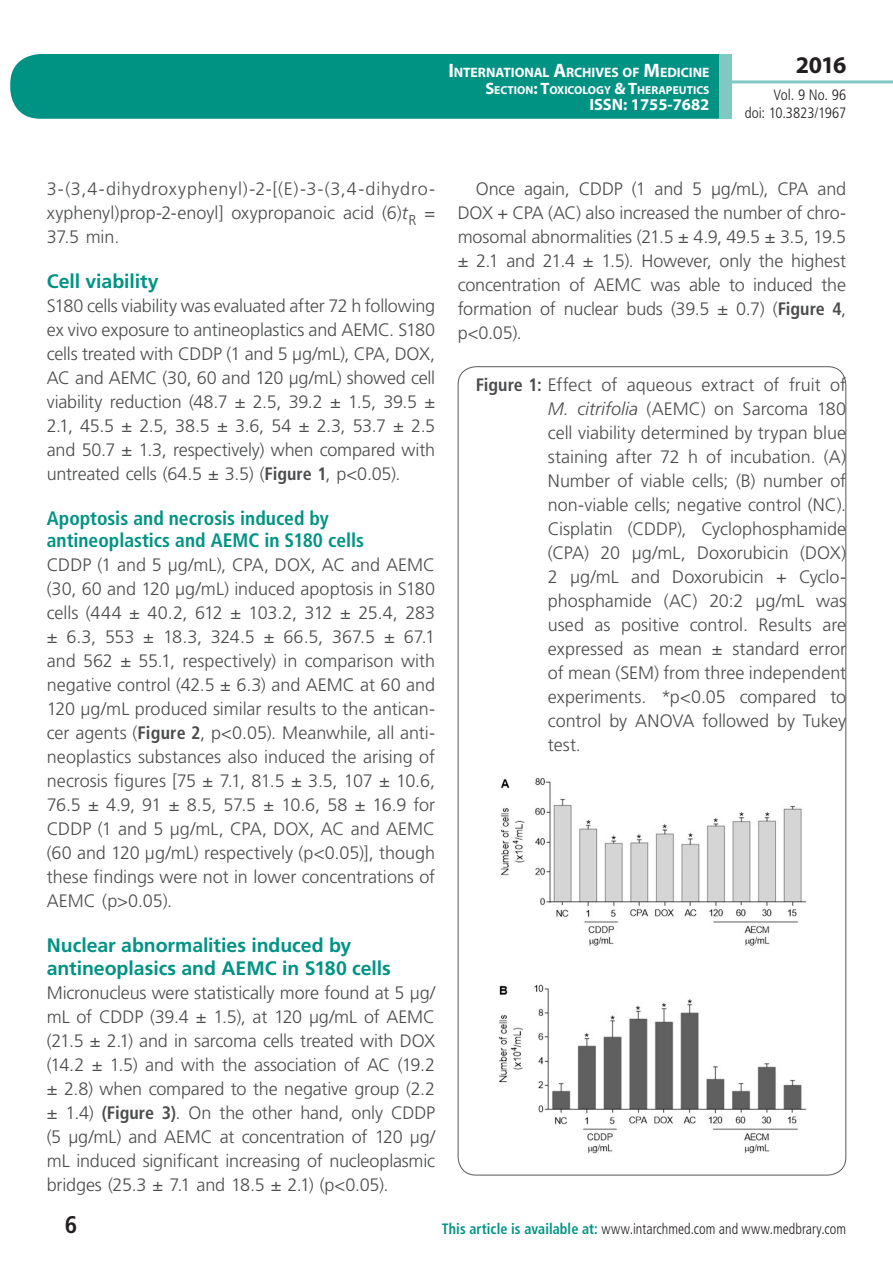
<style>
.page{position:relative;width:893px;height:1263px;background:#fff}
.page>*{position:absolute;margin:0;border:0;box-sizing:border-box;transform-origin:0 0}
.t1{font:700 24px "Myriad Pro";color:#231f20}
.t2{font:700 condensed 24px "Frutiger LT Std";color:#231f20}
.t3{font:700 19.5px/22.5px "Frutiger LT Std";letter-spacing:-.005em;color:#009384}
.t4{font:700 condensed 19.5px/22.5px "Frutiger LT Std";color:#009384}
.t5{font:300 18px/24px "Frutiger LT Std";letter-spacing:-.005em;color:#4b4c4d;text-align:justify}
.t6{font:700 16.5px "Myriad Pro";color:#fff}
.t7{font:300 condensed 15px "Frutiger LT Std";letter-spacing:.005em;color:#231f20;scale:.94 1}
.t8{font:300 condensed 15px/18px "Frutiger LT Std";letter-spacing:.005em;color:#231f20;text-align:right}
.t9{font:700 13.65px "Myriad Pro";letter-spacing:-.005em;color:#fff}
.t10{font:700 11.55px "Myriad Pro";color:#fff}
.s1{font-size:19.5px}
.s2{font-size:16.5px}
.s3{font-style:italic}
.s4{font-weight:700;font-stretch:condensed}
.s5{font-weight:700;color:#009384}
</style>
<div class="page">
<div style="left:10px;top:54px;width:775px;height:65px;background:#009384;border-radius:30px"></div>
<div style="left:732px;top:0;width:161px;height:157px;background:#fff"></div>
<hr style="left:730px;top:80px;width:163px;height:3px;background:#80c9c2">
<div style="left:719px;top:54px;width:13px;height:65px;background:#80c9c2"></div>
<img style="left:499px;top:777px;width:307px;height:377px">
<p class="t9" style="left:448px;top:64px;width:263px"><span class="s1">I</span>NTERNATIONAL <span class="s1">A</span>RCHIVES OF <span class="s1">M</span>EDICINE</p>
<p class="t10" style="left:485px;top:82px;width:226px"><span class="s2">S</span>ECTION<span class="s2">: T</span>OXICOLOGY <span class="s2">&amp; T</span>HERAPEUTICS</p>
<p class="t6" style="left:589px;top:94px;width:122px">ISSN: 1755-7682</p>
<h1 class="t1" style="left:796px;top:49px;width:52px">2016</h1>
<p class="t8" style="left:745px;top:86px;width:103px">Vol. 9 No. 96<br>doi: 10.3823/1967</p>
<p class="t5" style="left:47px;top:177px;width:390px">3-(3,4-dihydroxyphenyl)-2-[(E)-3-(3,4-dihydro&shy;xyphenyl)prop-2-enoyl] oxypropanoic acid (6)<span class="s3">t</span><sub>R</sub> = 37.5 min.</p>
<p class="t3" style="left:47px;top:270px;width:114px">Cell viability</p>
<p class="t5" style="left:47px;top:294px;width:390px">S180 cells viability was evaluated after 72 h following ex vivo exposure to antineoplastics and AEMC. S180 cells treated with CDDP (1 and 5 µg/mL), CPA, DOX, AC and AEMC (30, 60 and 120 µg/mL) showed cell viability reduction (48.7 ± 2.5, 39.2 ± 1.5, 39.5 ± 2.1, 45.5 ± 2.5, 38.5 ± 3.6, 54 ± 2.3, 53.7 ± 2.5 and 50.7 ± 1.3, respectively) when compared with untreated cells (64.5 ± 3.5) (<span class="s4">Figure 1</span>, p&lt;0.05).</p>
<p class="t4" style="left:47px;top:507px;width:319px">Apoptosis and necrosis induced by antineoplastics and AEMC in S180 cells</p>
<p class="t5" style="left:47px;top:553px;width:390px">CDDP (1 and 5 µg/mL), CPA, DOX, AC and AEMC (30, 60 and 120 µg/mL) induced apoptosis in S180 cells (444 ± 40.2, 612 ± 103.2, 312 ± 25.4, 283 ± 6.3, 553 ± 18.3, 324.5 ± 66.5, 367.5 ± 67.1 and 562 ± 55.1, respectively) in comparison with negative control (42.5 ± 6.3) and AEMC at 60 and 120 µg/mL produced similar results to the antican&shy;cer agents (<span class="s4">Figure 2</span>, p&lt;0.05). Meanwhile, all anti&shy;neoplastics substances also induced the arising of necrosis figures [75 ± 7.1, 81.5 ± 3.5, 107 ± 10.6, 76.5 ± 4.9, 91 ± 8.5, 57.5 ± 10.6, 58 ± 16.9 for CDDP (1 and 5 µg/mL, CPA, DOX, AC and AEMC (60 and 120 µg/mL) respectively (p&lt;0.05)], though these findings were not in lower concentrations of AEMC (p&gt;0.05).</p>
<p class="t3" style="left:47px;top:934px;width:346px">Nuclear abnormalities induced by antineoplasics and AEMC in S180 cells</p>
<p class="t5" style="left:47px;top:981px;width:390px">Micronucleus were statistically more found at 5 µg/ mL of CDDP (39.4 ± 1.5), at 120 µg/mL of AEMC (21.5 ± 2.1) and in sarcoma cells treated with DOX (14.2 ± 1.5) and with the association of AC (19.2 ± 2.8) when compared to the negative group (2.2 ± 1.4) <span class="s4">(Figure 3)</span>. On the other hand, only CDDP (5 µg/mL) and AEMC at concentration of 120 µg/ mL induced significant increasing of nucleoplasmic bridges (25.3 ± 7.1 and 18.5 ± 2.1) (p&lt;0.05).</p>
<p class="t5" style="left:458px;top:177px;width:390px;text-indent:18px">Once again, CDDP (1 and 5 µg/mL), CPA and DOX + CPA (AC) also increased the number of chro&shy;mosomal abnormalities (21.5 ± 4.9, 49.5 ± 3.5, 19.5 ± 2.1 and 21.4 ± 1.5). However, only the highest concentration of AEMC was able to induced the formation of nuclear buds (39.5 ± 0.7) (<span class="s4">Figure 4</span>, p&lt;0.05).</p>
<p class="t5" style="left:548px;top:373px;width:300px;text-indent:-72px"><span class="s4">Figure 1:</span> Effect of aqueous extract of fruit of <span class="s3">M. citrifolia</span> (AEMC) on Sarcoma 180 cell viability determined by trypan blue staining after 72 h of incubation. (A)<br>Number of viable cells; (B) number of non-viable cells; negative control (NC).<br>Cisplatin (CDDP), Cyclophosphamide (CPA) 20 µg/mL, Doxorubicin (DOX)<br>2 μg/mL and Doxorubicin + Cyclo&shy;phosphamide (AC) 20:2 µg/mL was used as positive control. Results are expressed as mean ± standard error of mean (SEM) from three independent experiments. <span class="s3">*</span>p&lt;0.05 compared to control by ANOVA followed by Tukey test.</p>
<h1 class="t2" style="left:65px;top:1210px;width:14px">6</h1>
<p class="t7" style="left:442px;top:1220px;width:432px"><span class="s5">This article is available at:</span> www.intarchmed.com and www.medbrary.com</p>
</div>
